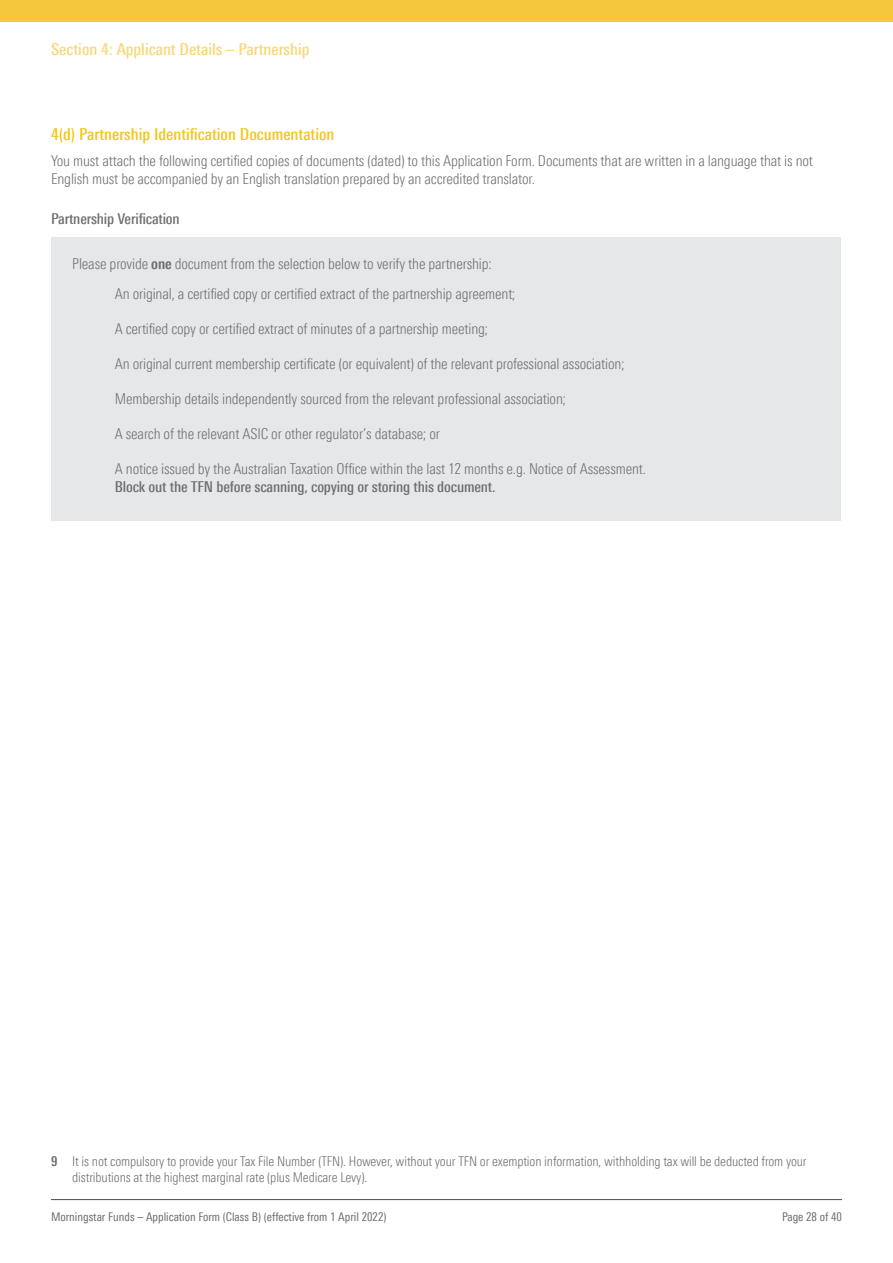
<style>
.page{position:relative;width:893px;height:1263px;background:#fff}
.page>*{position:absolute;margin:0;border:0;box-sizing:border-box;transform-origin:0 0}
.t1{font:500 condensed 16.5px "Univers Nextfor MORN";color:#f4c416}
.t2{font:500 condensed 16.5px "Univers Nextfor MORN";color:#f8d877}
.t3{font:300 condensed 15px/18px "Univers Nextfor MORN";letter-spacing:-.01em;color:#6d6e71}
.t4{font:500 condensed 15px "Univers Nextfor MORN";letter-spacing:-.01em;color:#6d6e71}
.t5{font:300 condensed 13.5px/16.2px "Univers Nextfor MORN";letter-spacing:-.01em;color:#6d6e71}
.t6{font:condensed 12px "Univers Nextfor MORN";color:#6d6e71}
.s1{font-weight:700}
</style>
<div class="page">
<hr style="left:51px;top:1199px;width:791px;height:1px;background:#4d4d4f">
<div style="left:0;top:0;width:893px;height:21px;background:#f5c83c"></div>
<div style="left:52px;top:237px;width:789px;height:284px;background:#e6e7e8"></div>
<p class="t2" style="left:51px;top:39px;width:260px">Section 4: Applicant Details – Partnership</p>
<p class="t1" style="left:51px;top:124px;width:285px">4(d) Partnership Identification Documentation</p>
<p class="t3" style="left:51px;top:152px;width:763px">You must attach the following certified copies of documents (dated) to this Application Form. Documents that are written in a language that is not<br>English must be accompanied by an English translation prepared by an accredited translator.</p>
<p class="t4" style="left:51px;top:210px;width:130px">Partnership Verification</p>
<p class="t3" style="left:115px;top:248px;width:402px;line-height:30.8px;text-indent:-43px">Please provide <span class="s1">one</span> document from the selection below to verify the partnership:<br>An original, a certified copy or certified extract of the partnership agreement;</p>
<p class="t3" style="left:115px;top:320px;width:375px">A certified copy or certified extract of minutes of a partnership meeting;</p>
<p class="t3" style="left:115px;top:355px;width:511px">An original current membership certificate (or equivalent) of the relevant professional association;</p>
<p class="t3" style="left:115px;top:390px;width:453px">Membership details independently sourced from the relevant professional association;</p>
<p class="t3" style="left:115px;top:425px;width:327px">A search of the relevant ASIC or other regulator’s database; or</p>
<p class="t3" style="left:115px;top:460px;width:533px">A notice issued by the Australian Taxation Office within the last 12 months e.g. Notice of Assessment.</p>
<p class="t4" style="left:115px;top:478px;width:382px">Block out the TFN before scanning, copying or storing this document.</p>
<p class="t5" style="left:72px;top:1153px;width:736px;text-indent:-21px"><span class="s1">9</span> It is not compulsory to provide your Tax File Number (TFN). However, without your TFN or exemption information, withholding tax will be deducted from your distributions at the highest marginal rate (plus Medicare Levy).</p>
<p class="t6" style="left:51px;top:1210px;width:337px">Morningstar Funds – Application Form (Class B) (effective from 1 April 2022)</p>
<p class="t6" style="left:782px;top:1210px;width:61px">Page 28 of 40</p>
</div>
